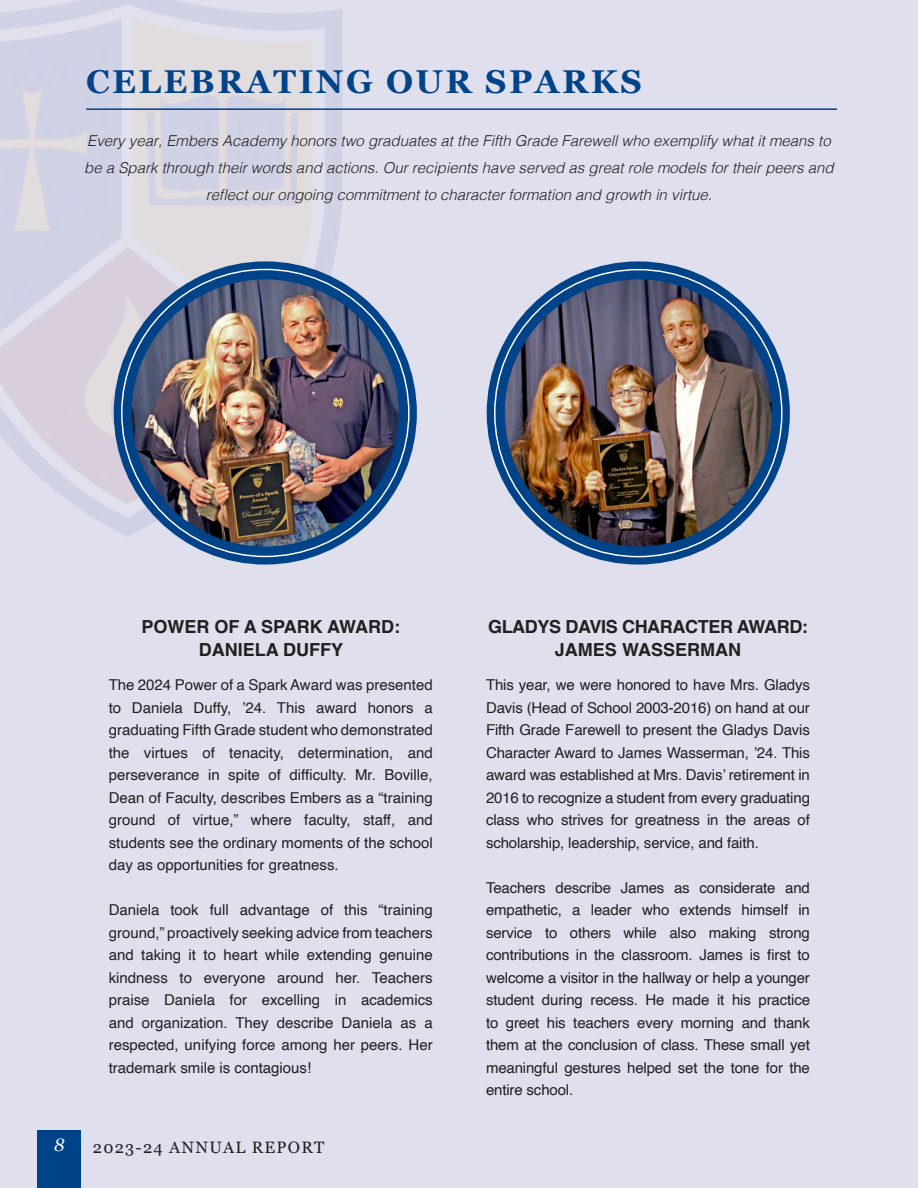
<style>
.page{position:relative;width:918px;height:1188px;background:#dfdfed}
.page>*{position:absolute;margin:0;border:0;box-sizing:border-box;transform-origin:0 0}
.t1{font:700 33px "Georgia";letter-spacing:.075em;color:#004389}
.t2{font:700 18px/22.5px "Helvetica";letter-spacing:-.02em;color:#231f20;text-align:center}
.t3{font:700 18px/22.5px "Helvetica";color:#231f20;text-align:center}
.t4{font:italic 18px "Georgia";color:#fff}
.t5{font:16.5px "Georgia";letter-spacing:.075em;color:#231f20}
.t6{font:15px/22.5px "Helvetica";letter-spacing:-.005em;color:#231f20;text-align:justify}
.t7{font:italic 300 15px/27px "Helvetica";color:#231f20;text-align:center}
</style>
<div class="page">
<img style="left:0;top:0;width:368px;height:537px">
<img style="left:123px;top:270px;width:285px;height:286px;border-radius:143px">
<div style="left:114px;top:261px;width:303px;height:304px;border:18px solid #004389;border-radius:50%"></div>
<img style="left:496px;top:270px;width:285px;height:286px;border-radius:143px">
<div style="left:487px;top:261px;width:303px;height:304px;border:18px solid #004389;border-radius:50%"></div>
<div style="left:37px;top:1130px;width:44px;height:58px;background:#004389"></div>
<hr style="left:86px;top:108px;width:751px;height:2px;background:#004389">
<h1 class="t1" style="left:86px;top:57px;width:557px">CELEBRATING OUR SPARKS</h1>
<p class="t7" style="left:84px;top:127px;width:751px">Every year, Embers Academy honors two graduates at the Fifth Grade Farewell who exemplify what it means to be a Spark through their words and actions. Our recipients have served as great role models for their peers and reflect our ongoing commitment to character formation and growth in virtue.</p>
<p class="t3" style="left:141px;top:617px;width:260px">POWER OF A SPARK AWARD:<br>DANIELA DUFFY</p>
<p class="t6" style="left:109px;top:674px;width:326px">The 2024 Power of a Spark Award was presented to Daniela Duffy, ’24. This award honors a graduating Fifth Grade student who demonstrated the virtues of tenacity, determination, and perseverance in spite of difficulty. Mr. Boville, Dean of Faculty, describes Embers as a “training ground of virtue,” where faculty, staff, and students see the ordinary moments of the school day as opportunities for greatness.</p>
<p class="t6" style="left:109px;top:899px;width:325px">Daniela took full advantage of this “training ground,” proactively seeking advice from teachers and taking it to heart while extending genuine kindness to everyone around her. Teachers praise Daniela for excelling in academics and organization. They describe Daniela as a respected, unifying force among her peers. Her trademark smile is contagious!</p>
<p class="t4" style="left:54px;top:1132px;width:12px">8</p>
<p class="t5" style="left:93px;top:1135px;width:233px">2023-24 ANNUAL REPORT</p>
<p class="t2" style="left:488px;top:617px;width:321px">GLADYS DAVIS CHARACTER AWARD:<br>JAMES WASSERMAN</p>
<p class="t6" style="left:486px;top:674px;width:325px">This year, we were honored to have Mrs. Gladys Davis (Head of School 2003-2016) on hand at our Fifth Grade Farewell to present the Gladys Davis Character Award to James Wasserman, ’24. This award was established at Mrs. Davis’ retirement in 2016 to recognize a student from every graduating class who strives for greatness in the areas of scholarship, leadership, service, and faith.</p>
<p class="t6" style="left:486px;top:877px;width:325px">Teachers describe James as considerate and empathetic, a leader who extends himself in service to others while also making strong contributions in the classroom. James is first to welcome a visitor in the hallway or help a younger student during recess. He made it his practice to greet his teachers every morning and thank them at the conclusion of class. These small yet meaningful gestures helped set the tone for the entire school.</p>
</div>
